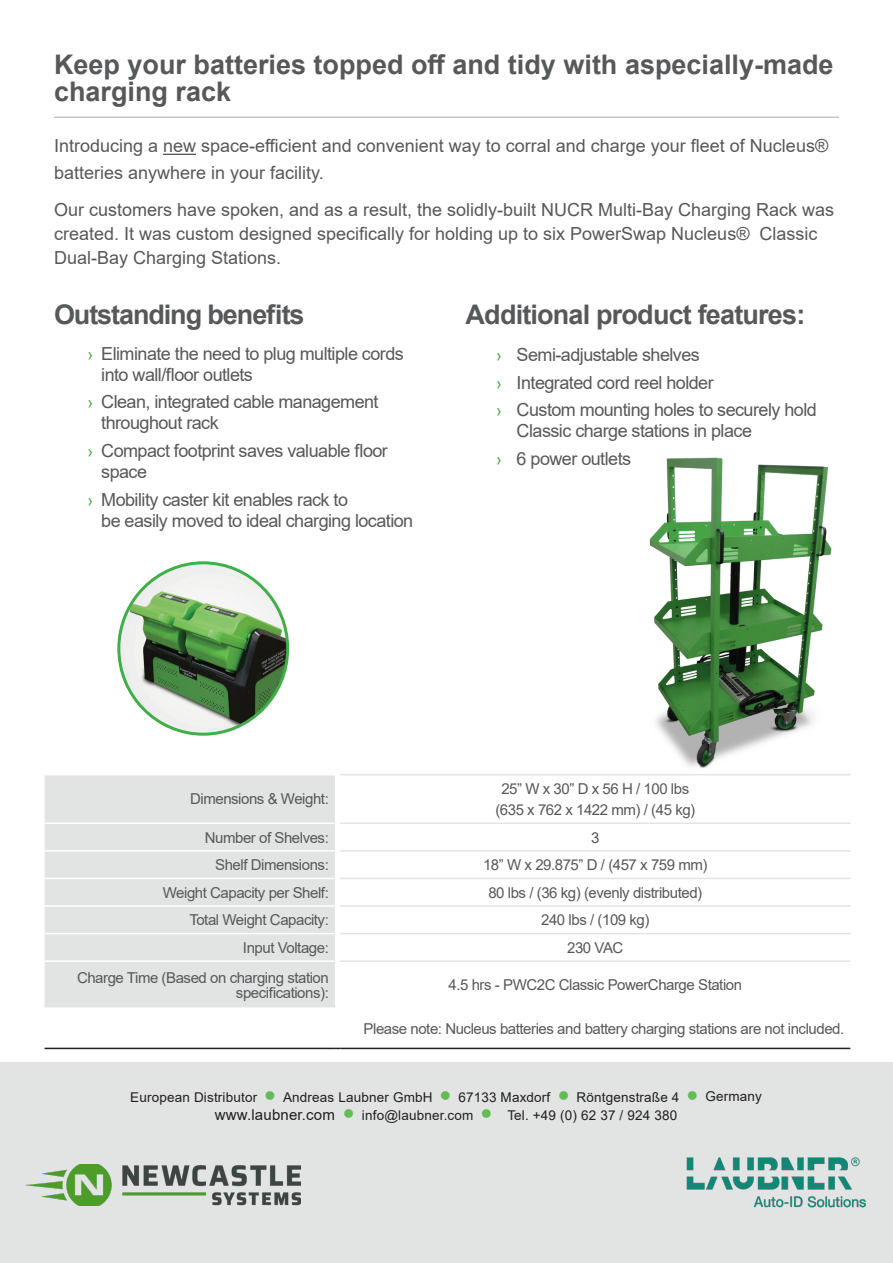
<style>
.page{position:relative;width:893px;height:1263px;background:#fff}
.page>*{position:absolute;margin:0;border:0;box-sizing:border-box;transform-origin:0 0}
.Gray_Titles{font:700 27px/27px "Arial";color:#57585a}
.Gray_Sub-Titles{font:700 27px "Arial";letter-spacing:-.03em;color:#57585a}
.Gray_Titles-2{font:700 27px "Arial";letter-spacing:-.04em;color:#57585a}
.Body{font:18px/21px "Arial";letter-spacing:-.03em;color:#57585a}
.Body-2{font:18px/24px "Arial";color:#57585a}
.Tech_Specs_Left_Head{font:15px/15px "Arial";letter-spacing:-.03em;color:#57585a;text-align:right}
.Tech_Specs_Body{font:15px "Arial";letter-spacing:-.03em;color:#57585a}
.t1{font:13.5px "Arial";letter-spacing:.01em;color:#231f20}
.s1{font-size:16.5px;color:#44aa42}
.s2{color:#63bc54}
.s3{font-size:15px}
</style>
<div class="page">
<div style="left:0;top:1063px;width:893px;height:200px;background:#e2e3e3"></div>
<img style="left:686px;top:1157px;width:180px;height:51px">
<img style="left:26px;top:1164px;width:274px;height:41px">
<hr style="left:163px;top:154px;width:33px;height:1px;background:#57585a">
<hr style="left:54px;top:117px;width:785px;height:1px;background:#a8a9ad">
<img style="left:649px;top:457px;width:183px;height:311px">
<div style="left:45px;top:775px;width:290px;height:232px;background:#e2e3e3"></div>
<hr style="left:45px;top:822px;width:290px;height:2px;background:#fff">
<hr style="left:45px;top:850px;width:290px;height:2px;background:#fff">
<hr style="left:45px;top:878px;width:290px;height:1px;background:#fff">
<hr style="left:45px;top:905px;width:290px;height:2px;background:#fff">
<hr style="left:45px;top:933px;width:290px;height:1px;background:#fff">
<hr style="left:45px;top:960px;width:290px;height:2px;background:#fff">
<hr style="left:45px;top:1048px;width:290px;height:1px;background:#231f20">
<hr style="left:340px;top:1048px;width:510px;height:1px;background:#231f20">
<hr style="left:340px;top:905px;width:510px;height:2px;background:#e2e3e3">
<hr style="left:340px;top:933px;width:510px;height:1px;background:#e2e3e3">
<hr style="left:340px;top:960px;width:510px;height:2px;background:#e2e3e3">
<hr style="left:340px;top:774px;width:510px;height:1px;background:#e2e3e3">
<hr style="left:340px;top:822px;width:510px;height:2px;background:#e2e3e3">
<hr style="left:340px;top:850px;width:510px;height:2px;background:#e2e3e3">
<hr style="left:340px;top:878px;width:510px;height:1px;background:#e2e3e3">
<img style="left:119px;top:563px;width:169px;height:171px">
<p class="Gray_Titles" style="left:54px;top:51px;width:781px">Keep your batteries topped off and tidy with aspecially-made charging rack</p>
<p class="Body-2" style="left:54px;top:132px;width:776px;line-height:27px">Introducing a new space-efficient and convenient way to corral and charge your fleet of Nucleus® batteries anywhere in your facility.</p>
<p class="Body-2" style="left:54px;top:198px;width:782px">Our customers have spoken, and as a result, the solidly-built NUCR Multi-Bay Charging Rack was created. It was custom designed specifically for holding up to six PowerSwap Nucleus® Classic<br>Dual-Bay Charging Stations.</p>
<p class="Gray_Titles-2" style="left:54px;top:295px;width:252px">Outstanding benefits</p>
<p class="Body" style="left:101px;top:343px;width:304px;text-indent:-14px"><span class="s1">›</span> Eliminate the need to plug multiple cords into wall/floor outlets</p>
<p class="Body" style="left:101px;top:391px;width:279px;text-indent:-14px"><span class="s1">›</span> Clean, integrated cable management throughout rack</p>
<p class="Body" style="left:101px;top:440px;width:288px;text-indent:-14px"><span class="s1">›</span> Compact footprint saves valuable floor space</p>
<p class="Body" style="left:101px;top:489px;width:314px;text-indent:-14px"><span class="s1">›</span> Mobility caster kit enables rack to<br>be easily moved to ideal charging location</p>
<p class="Gray_Sub-Titles" style="left:466px;top:295px;width:341px">Additional product features:</p>
<p class="Body" style="left:496px;top:344px;width:205px"><span class="s1">›</span> Semi-adjustable shelves</p>
<p class="Body" style="left:496px;top:372px;width:219px"><span class="s1">›</span> Integrated cord reel holder</p>
<p class="Body" style="left:517px;top:399px;width:302px;text-indent:-20px"><span class="s1">›</span> Custom mounting holes to securely hold<br>Classic charge stations in place</p>
<p class="Body" style="left:496px;top:448px;width:136px"><span class="s1">›</span> 6 power outlets</p>
<p class="Tech_Specs_Left_Head" style="left:190px;top:792px;width:140px">Dimensions &amp; Weight:</p>
<p class="Tech_Specs_Body" style="left:501px;top:778px;width:189px">25” W x 30” D x 56 H / 100 lbs</p>
<p class="Tech_Specs_Body" style="left:495px;top:799px;width:201px">(635 x 762 x 1422 mm) / (45 kg)</p>
<p class="Tech_Specs_Left_Head" style="left:205px;top:830px;width:126px">Number of Shelves:</p>
<p class="Tech_Specs_Body" style="left:591px;top:827px;width:10px">3</p>
<p class="Tech_Specs_Left_Head" style="left:215px;top:857px;width:115px">Shelf Dimensions:</p>
<p class="Tech_Specs_Body" style="left:483px;top:854px;width:226px">18” W x 29.875” D / (457 x 759 mm)</p>
<p class="Tech_Specs_Left_Head" style="left:163px;top:885px;width:168px">Weight Capacity per Shelf:</p>
<p class="Tech_Specs_Body" style="left:488px;top:882px;width:215px">80 lbs / (36 kg) (evenly distributed)</p>
<p class="Tech_Specs_Left_Head" style="left:189px;top:912px;width:141px">Total Weight Capacity:</p>
<p class="Tech_Specs_Body" style="left:541px;top:910px;width:110px">240 lbs / (109 kg)</p>
<p class="Tech_Specs_Left_Head" style="left:243px;top:940px;width:87px">Input Voltage:</p>
<p class="Tech_Specs_Body" style="left:567px;top:937px;width:58px">230 VAC</p>
<p class="Tech_Specs_Left_Head" style="left:77px;top:970px;width:253px">Charge Time (Based on charging station specifications):</p>
<p class="Tech_Specs_Body" style="left:448px;top:974px;width:295px">4.5 hrs - PWC2C Classic PowerCharge Station</p>
<p class="Tech_Specs_Left_Head" style="left:364px;top:1021px;width:482px">Please note: Nucleus batteries and battery charging stations are not included.</p>
<p class="t1" style="left:130px;top:1088px;width:633px">European Distributor <span class="s2">●</span> Andreas Laubner GmbH <span class="s2">●</span> 67133 Maxdorf <span class="s2">●</span> Röntgenstraße 4 <span class="s2">●</span> Germany</p>
<p class="t1" style="left:215px;top:1106px;width:464px"><span class="s3">www.laubner.com</span> <span class="s2">●</span> info@laubner.com <span class="s2">●</span> Tel. +49 (0) 62 37 / 924 380</p>
</div>
